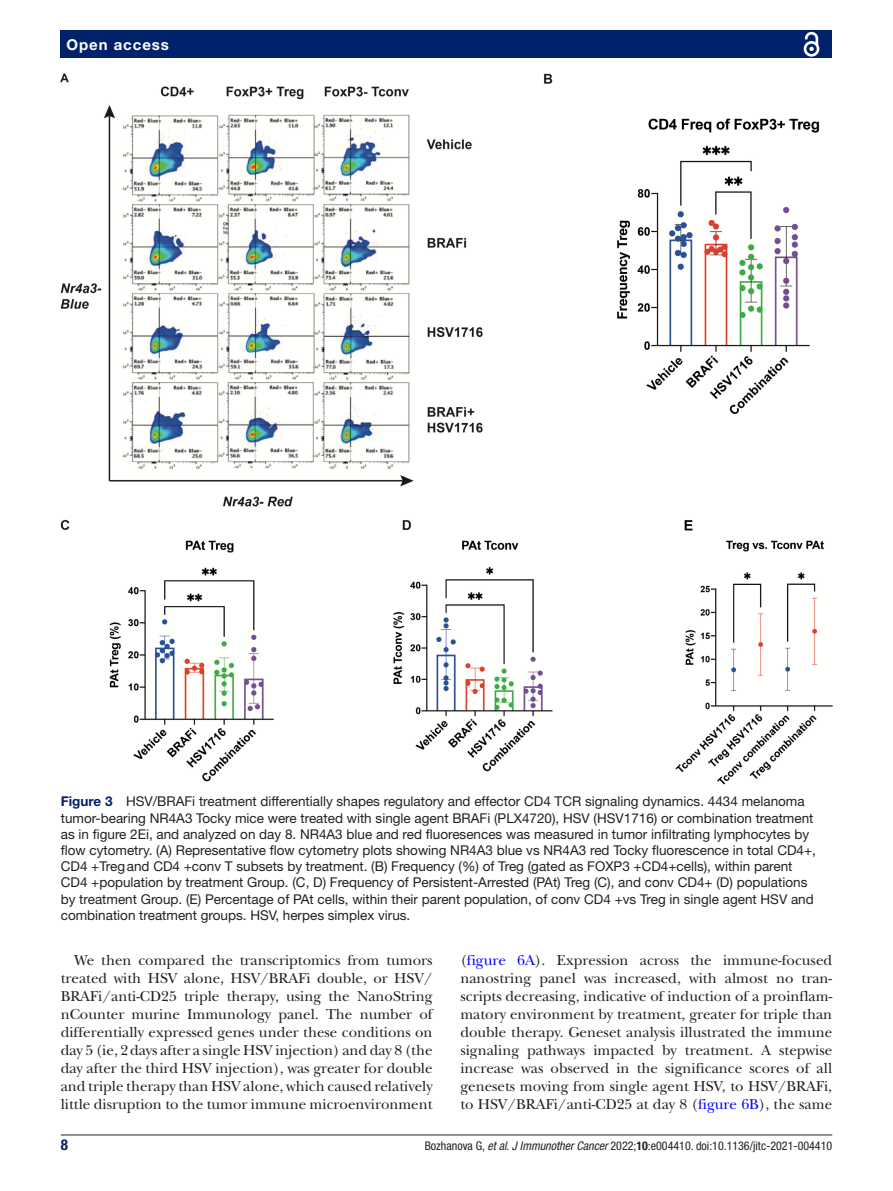
<style>
.page{position:relative;width:893px;height:1191px;background:#fff}
.page>*{position:absolute;margin:0;border:0;box-sizing:border-box;transform-origin:0 0}
.t1{font:15px/18px "New Baskerville";color:#231f20;text-align:justify}
.t2{font:700 15px "Helvetica Neue LT Std";letter-spacing:.065em;color:#fff}
.t3{font:700 condensed 15px "Helvetica Neue LT Std";color:#00226b}
.t4{font:13.5px/16.2px "Helvetica Neue LT Std";color:#231f20}
.t5{font:condensed 12px "Helvetica Neue LT Std";color:#231f20}
.s1{font-weight:700;color:#00226b}
.s2{color:#00f}
.s3{font-style:italic}
.s4{font-weight:700}
</style>
<div class="page">
<hr style="left:61px;top:1134px;width:771px;height:1px;background:#231f20">
<div style="left:61px;top:31px;width:771px;height:27px;background:#00226b"></div>
<svg style="left:803px;top:31px;width:17px;height:26px"></svg>
<img style="left:61px;top:73px;width:771px;height:712px">
<p class="t2" style="left:66px;top:35px;width:104px">Open access</p>
<p class="t4" style="left:61px;top:793px;width:757px"><span class="s1">Figure 3</span> HSV/BRAFi treatment differentially shapes regulatory and effector CD4 TCR signaling dynamics. 4434 melanoma tumor-bearing NR4A3 Tocky mice were treated with single agent BRAFi (PLX4720), HSV (HSV1716) or combination treatment as in figure 2Ei, and analyzed on day 8. NR4A3 blue and red fluoresences was measured in tumor infiltrating lymphocytes by flow cytometry. (A) Representative flow cytometry plots showing NR4A3 blue vs NR4A3 red Tocky fluorescence in total CD4+, CD4 +Tregand CD4 +conv T subsets by treatment. (B) Frequency (%) of Treg (gated as FOXP3 +CD4+cells), within parent CD4 +population by treatment Group. (C, D) Frequency of Persistent-Arrested (PAt) Treg (C), and conv CD4+ (D) populations by treatment Group. (E) Percentage of PAt cells, within their parent population, of conv CD4 +vs Treg in single agent HSV and combination treatment groups. HSV, herpes simplex virus.</p>
<p class="t1" style="left:61px;top:951px;width:373px;text-indent:14px">We then compared the transcriptomics from tumors treated with HSV alone, HSV/BRAFi double, or HSV/ BRAFi/anti-CD25 triple therapy, using the NanoString nCounter murine Immunology panel. The number of differentially expressed genes under these conditions on day 5 (ie, 2days after a single HSV injection) and day 8 (the day after the third HSV injection), was greater for double and triple therapy than HSV alone, which caused relatively little disruption to the tumor immune microenvironment</p>
<p class="t1" style="left:460px;top:951px;width:373px">(<span class="s2">figure 6A</span>). Expression across the immune-focused nanostring panel was increased, with almost no tran&shy;scripts decreasing, indicative of induction of a proinflam&shy;matory environment by treatment, greater for triple than double therapy. Geneset analysis illustrated the immune signaling pathways impacted by treatment. A stepwise increase was observed in the significance scores of all genesets moving from single agent HSV, to HSV/BRAFi, to HSV/BRAFi/anti-CD25 at day 8 (<span class="s2">figure 6B</span>), the same</p>
<p class="t3" style="left:61px;top:1135px;width:9px">8</p>
<p class="t5" style="left:425px;top:1138px;width:409px">Bozhanova G, <span class="s3">et al</span>. <span class="s3">J Immunother Cancer</span> 2022;<span class="s4">10</span>:e004410. doi:10.1136/jitc-2021-004410</p>
</div>
